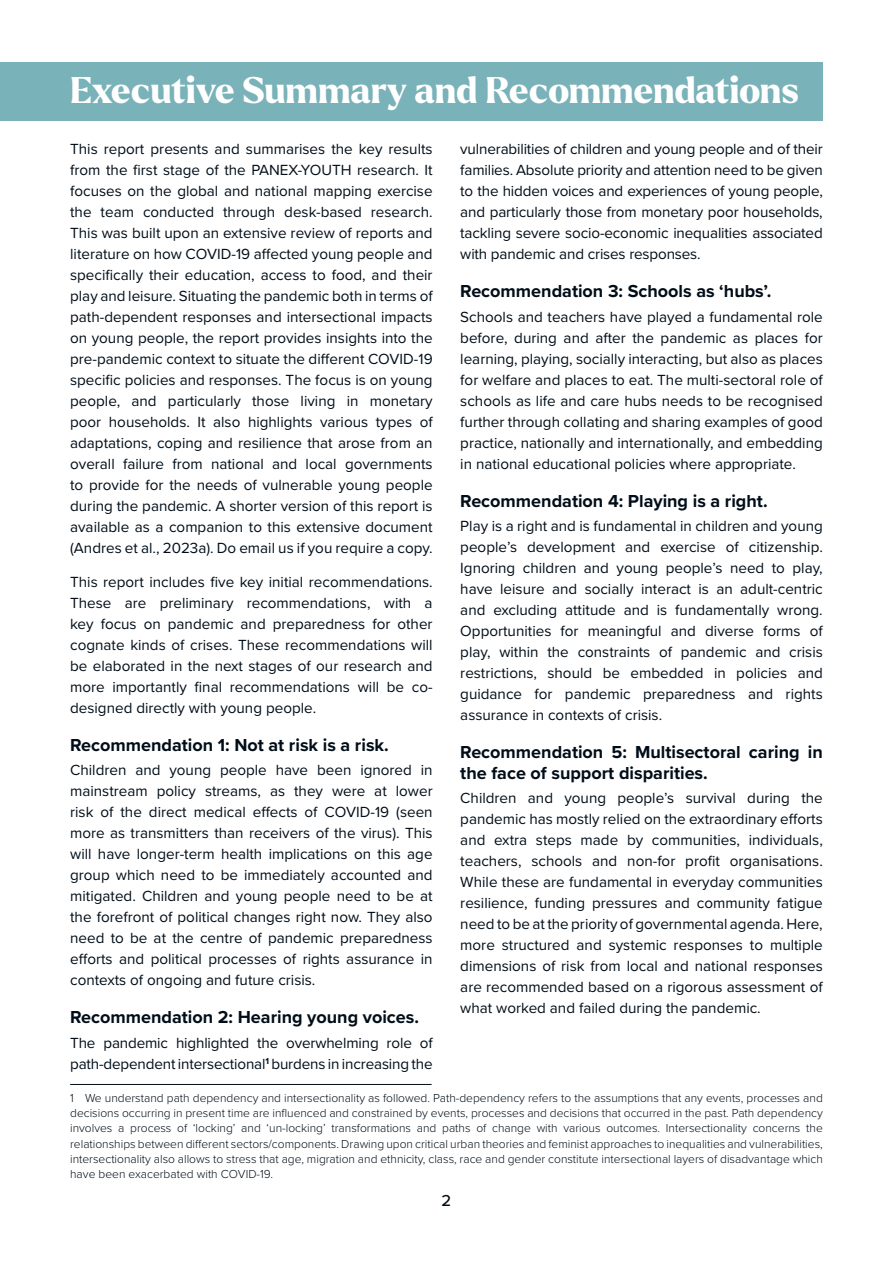
<style>
.page{position:relative;width:893px;height:1263px;background:#fff}
.page>*{position:absolute;margin:0;border:0;box-sizing:border-box;transform-origin:0 0}
.t1{font:800 36px "Larken";color:#fff}
.t2{font:700 18px/21px "Proxima Nova";color:#000d18}
.t3{font:500 16.5px "Proxima Nova";color:#000d18}
.t4{font:15.15px/21px "Proxima Nova";color:#000d18;text-align:justify}
.t5{font:300 12px/15.3px "Proxima Nova";color:#000d18;text-align:justify}
</style>
<div class="page">
<div style="left:0;top:62px;width:823px;height:58px;background:#7ab2b9"></div>
<hr style="left:70px;top:1084px;width:362px;height:1px;background:#000d18">
<h1 class="t1" style="left:70px;top:67px;width:730px">Executive Summary and Recommendations</h1>
<p class="t4" style="left:460px;top:138px;width:364px">vulnerabilities of children and young people and of their families. Absolute priority and attention need to be given to the hidden voices and experiences of young people, and particularly those from monetary poor households, tackling severe socio-economic inequalities associated with pandemic and crises responses.</p>
<p class="t2" style="left:460px;top:280px;width:313px">Recommendation 3: Schools as ‘hubs’.</p>
<p class="t4" style="left:460px;top:305px;width:364px">Schools and teachers have played a fundamental role before, during and after the pandemic as places for learning, playing, socially interacting, but also as places for welfare and places to eat. The multi-sectoral role of schools as life and care hubs needs to be recognised further through collating and sharing examples of good practice, nationally and internationally, and embedding in national educational policies where appropriate.</p>
<p class="t2" style="left:460px;top:490px;width:309px">Recommendation 4: Playing is a right.</p>
<p class="t4" style="left:460px;top:514px;width:364px">Play is a right and is fundamental in children and young people’s development and exercise of citizenship.<br>Ignoring children and young people’s need to play, have leisure and socially interact is an adult-centric and excluding attitude and is fundamentally wrong.<br>Opportunities for meaningful and diverse forms of play, within the constraints of pandemic and crisis restrictions, should be embedded in policies and guidance for pandemic preparedness and rights assurance in contexts of crisis.</p>
<p class="t2" style="left:460px;top:741px;width:364px">Recommendation 5: Multisectoral caring in the face of support disparities.</p>
<p class="t4" style="left:460px;top:787px;width:364px">Children and young people’s survival during the pandemic has mostly relied on the extraordinary efforts and extra steps made by communities, individuals, teachers, schools and non-for profit organisations.<br>While these are fundamental in everyday communities resilience, funding pressures and community fatigue need to be at the priority of governmental agenda. Here, more structured and systemic responses to multiple dimensions of risk from local and national responses are recommended based on a rigorous assessment of what worked and failed during the pandemic.</p>
<p class="t4" style="left:70px;top:138px;width:364px">This report presents and summarises the key results from the first stage of the PANEX-YOUTH research. It focuses on the global and national mapping exercise the team conducted through desk-based research.<br>This was built upon an extensive review of reports and literature on how COVID-19 affected young people and specifically their education, access to food, and their play and leisure. Situating the pandemic both in terms of path-dependent responses and intersectional impacts on young people, the report provides insights into the pre-pandemic context to situate the different COVID-19 specific policies and responses. The focus is on young people, and particularly those living in monetary poor households. It also highlights various types of adaptations, coping and resilience that arose from an overall failure from national and local governments to provide for the needs of vulnerable young people during the pandemic. A shorter version of this report is available as a companion to this extensive document (Andres et al., 2023a). Do email us if you require a copy.</p>
<p class="t4" style="left:70px;top:571px;width:364px">This report includes five key initial recommendations.<br>These are preliminary recommendations, with a key focus on pandemic and preparedness for other cognate kinds of crises. These recommendations will be elaborated in the next stages of our research and more importantly final recommendations will be co&shy;designed directly with young people.</p>
<p class="t2" style="left:70px;top:734px;width:320px">Recommendation 1: Not at risk is a risk.</p>
<p class="t4" style="left:70px;top:759px;width:364px">Children and young people have been ignored in mainstream policy streams, as they were at lower risk of the direct medical effects of COVID-19 (seen more as transmitters than receivers of the virus). This will have longer-term health implications on this age group which need to be immediately accounted and mitigated. Children and young people need to be at the forefront of political changes right now. They also need to be at the centre of pandemic preparedness efforts and political processes of rights assurance in contexts of ongoing and future crisis.</p>
<p class="t2" style="left:70px;top:1006px;width:350px">Recommendation 2: Hearing young voices.</p>
<p class="t4" style="left:70px;top:1031px;width:364px">The pandemic highlighted the overwhelming role of path-dependent intersectional<sup>1</sup> burdens in increasing the</p>
<p class="t5" style="left:70px;top:1089px;width:754px">1 We understand path dependency and intersectionality as followed. Path-dependency refers to the assumptions that any events, processes and decisions occurring in present time are influenced and constrained by events, processes and decisions that occurred in the past. Path dependency involves a process of ‘locking’ and ‘un-locking’ transformations and paths of change with various outcomes. Intersectionality concerns the relationships between different sectors/components. Drawing upon critical urban theories and feminist approaches to inequalities and vulnerabilities, intersectionality also allows to stress that age, migration and ethnicity, class, race and gender constitute intersectional layers of disadvantage which have been exacerbated with COVID-19.</p>
<p class="t3" style="left:442px;top:1188px;width:11px">2</p>
</div>
